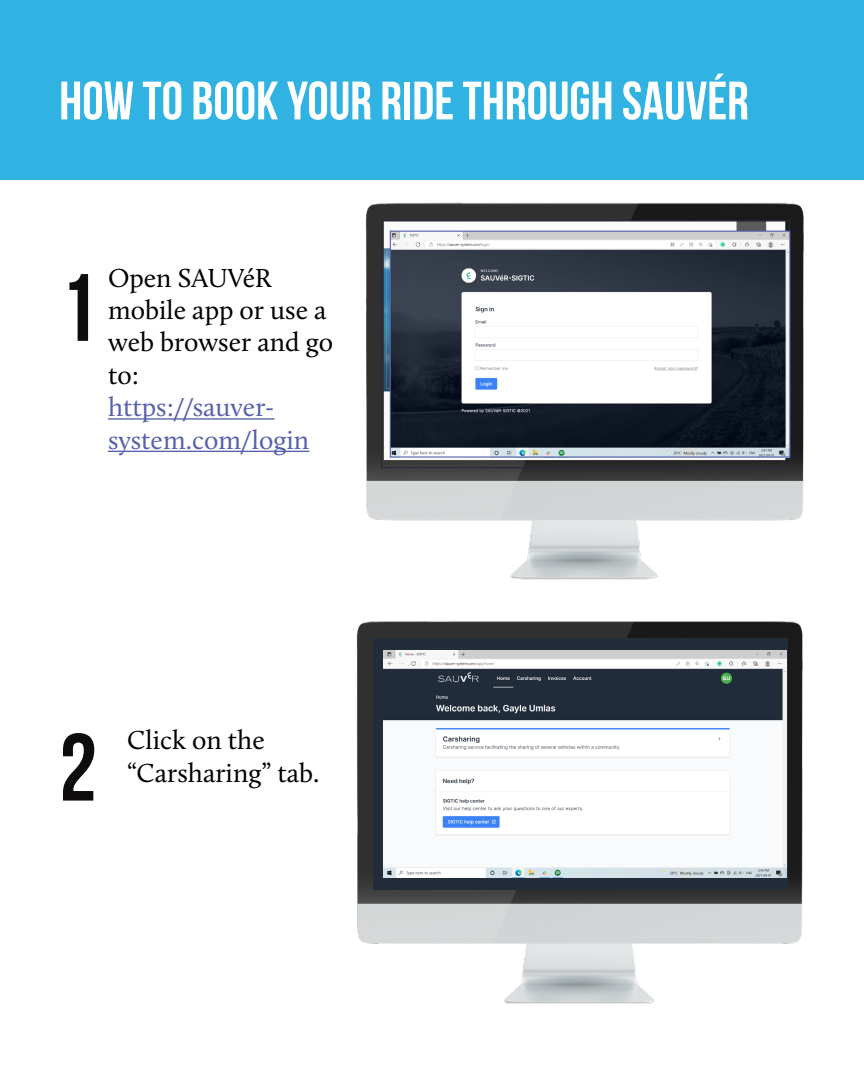
<style>
.page{position:relative;width:864px;height:1080px;background:#fff}
.page>*{position:absolute;margin:0;border:0;box-sizing:border-box;transform-origin:0 0}
.t1{font:700 95.4px "Bebas Neue";color:#0e0c0c}
.t2{font:700 54px "Bebas Neue";color:#fff}
.t3{font:27px/32.4px "Calluna";color:#000}
.t4{font:27px/32.4px "Calluna";color:#5560ac}
</style>
<div class="page">
<div style="left:0;top:0;width:864px;height:179px;background:#30b2e3"></div>
<hr style="left:108px;top:418px;width:167px;height:2px;background:#5560ac">
<hr style="left:108px;top:451px;width:201px;height:1px;background:#5560ac">
<img style="left:365px;top:202px;width:439px;height:378px">
<div style="left:381px;top:220px;width:409px;height:248px;border:1px solid #232c3b"></div>
<img style="left:392px;top:233px;width:396px;height:223px">
<div style="left:390px;top:231px;width:400px;height:227px;border:1px solid #5560ac"></div>
<img style="left:356px;top:620px;width:447px;height:384px">
<div style="left:373px;top:639px;width:414px;height:251px;background:#232c3b"></div>
<img style="left:383px;top:651px;width:403px;height:227px">
<h2 class="t2" style="left:59px;top:71px;width:691px">HOW TO BOOK YOUR RIDE THROUGH SAUVÉR</h2>
<h1 class="t1" style="left:59px;top:256px;width:39px">1</h1>
<p class="t3" style="left:108px;top:261px;width:227px">Open SAUVéR mobile app or use a web browser and go to:</p>
<p class="t4" style="left:108px;top:391px;width:203px">https://sauver&shy;system.com/login</p>
<h1 class="t1" style="left:59px;top:715px;width:39px">2</h1>
<p class="t3" style="left:127px;top:724px;width:194px">Click on the “Carsharing” tab.</p>
</div>
